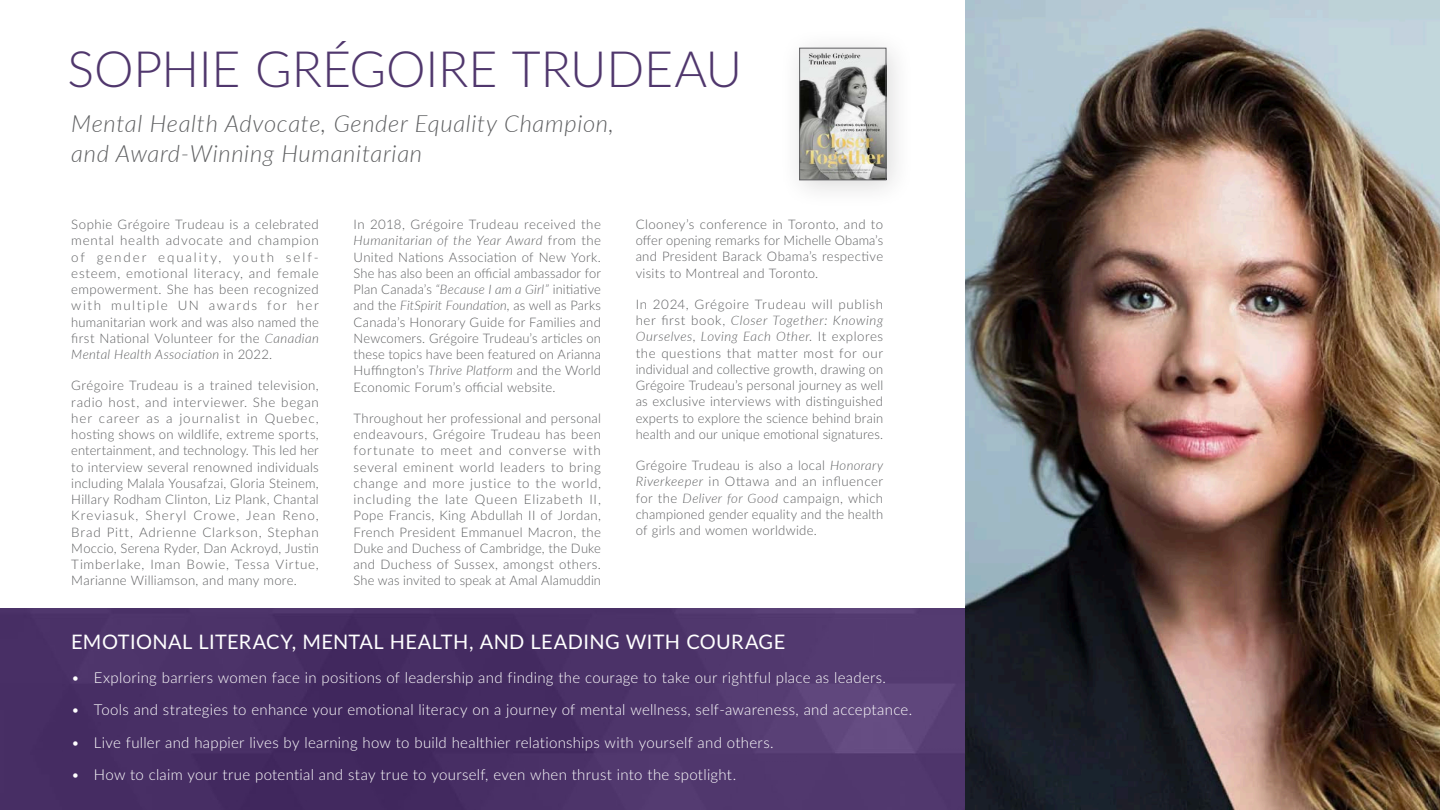
<style>
.page{position:relative;width:1440px;height:810px;background:#fff}
.page>*{position:absolute;margin:0;border:0;box-sizing:border-box;transform-origin:0 0}
.speaker_name_large{font:300 50px "Lato";letter-spacing:-.005em;color:#50376d}
.speaker_title_italic{font:italic 300 23.75px/30px "Lato";letter-spacing:.03em;color:#5f6062}
.speaker_bullets_title{font:20px "Lato";letter-spacing:.02em;color:#fff}
.t1{font:300 15px "Lato";letter-spacing:.02em;color:#fff}
.bio_body_copy_refined{font:300 13.12px/16.2px "Lato";letter-spacing:.015em;color:#5f6062;text-align:justify}
.s1{font-style:italic}
</style>
<div class="page">
<img style="left:0;top:608px;width:966px;height:202px">
<div style="left:779px;top:28px;width:136px;height:181px;background:#231f20;opacity:.17"></div>
<img style="left:802px;top:50px;width:82px;height:128px">
<div style="left:800px;top:48px;width:86px;height:132px;border:1px solid #5f5f62"></div>
<img style="left:966px;top:0;width:474px;height:810px">
<p class="speaker_name_large" style="left:68px;top:35px;width:676px">SOPHIE GRÉGOIRE TRUDEAU</p>
<p class="speaker_title_italic" style="left:71px;top:107px;width:544px">Mental Health Advocate, Gender Equality Champion, and Award-Winning Humanitarian</p>
<p class="bio_body_copy_refined" style="left:71px;top:216px;width:249px">Sophie Grégoire Trudeau is a celebrated mental health advocate and champion of gender equality, youth self&shy;esteem, emotional literacy, and female empowerment. She has been recognized with multiple UN awards for her humanitarian work and was also named the first National Volunteer for the <span class="s1">Canadian Mental Health Association</span> in 2022.</p>
<p class="bio_body_copy_refined" style="left:71px;top:377px;width:249px">Grégoire Trudeau is a trained television, radio host, and interviewer. She began her career as a journalist in Quebec, hosting shows on wildlife, extreme sports, entertainment, and technology. This led her to interview several renowned individuals including Malala Yousafzai, Gloria Steinem, Hillary Rodham Clinton, Liz Plank, Chantal Kreviasuk, Sheryl Crowe, Jean Reno, Brad Pitt, Adrienne Clarkson, Stephan Moccio, Serena Ryder, Dan Ackroyd, Justin Timberlake, Iman Bowie, Tessa Virtue, Marianne Williamson, and many more.</p>
<p class="bio_body_copy_refined" style="left:354px;top:216px;width:249px">In 2018, Grégoire Trudeau received the <span class="s1">Humanitarian of the Year Award</span> from the United Nations Association of New York.<br>She has also been an official ambassador for Plan Canada’s <span class="s1">“Because I am a Girl”</span> initiative and the <span class="s1">FitSpirit Foundation,</span> as well as Parks Canada’s Honorary Guide for Families and Newcomers. Grégoire Trudeau’s articles on these topics have been featured on Arianna Huffington’s <span class="s1">Thrive Platform</span> and the World Economic Forum’s official website.</p>
<p class="bio_body_copy_refined" style="left:354px;top:410px;width:249px">Throughout her professional and personal endeavours, Grégoire Trudeau has been fortunate to meet and converse with several eminent world leaders to bring change and more justice to the world, including the late Queen Elizabeth II, Pope Francis, King Abdullah II of Jordan, French President Emmanuel Macron, the Duke and Duchess of Cambridge, the Duke and Duchess of Sussex, amongst others.<br>She was invited to speak at Amal Alamuddin</p>
<p class="bio_body_copy_refined" style="left:636px;top:215px;width:249px">Clooney’s conference in Toronto, and to offer opening remarks for Michelle Obama’s and President Barack Obama’s respective visits to Montreal and Toronto.</p>
<p class="bio_body_copy_refined" style="left:636px;top:296px;width:249px">In 2024, Grégoire Trudeau will publish her first book, <span class="s1">Closer Together: Knowing Ourselves, Loving Each Other.</span> It explores the questions that matter most for our individual and collective growth, drawing on Grégoire Trudeau’s personal journey as well as exclusive interviews with distinguished experts to explore the science behind brain health and our unique emotional signatures.</p>
<p class="bio_body_copy_refined" style="left:636px;top:457px;width:249px">Grégoire Trudeau is also a local <span class="s1">Honorary Riverkeeper</span> in Ottawa and an influencer for the <span class="s1">Deliver for Good</span> campaign, which championed gender equality and the health of girls and women worldwide.</p>
<p class="speaker_bullets_title" style="left:71px;top:627px;width:716px">EMOTIONAL LITERACY, MENTAL HEALTH, AND LEADING WITH COURAGE</p>
<p class="t1" style="left:71px;top:667px;width:816px">• Exploring barriers women face in positions of leadership and finding the courage to take our rightful place as leaders.</p>
<p class="t1" style="left:71px;top:699px;width:842px">• Tools and strategies to enhance your emotional literacy on a journey of mental wellness, self-awareness, and acceptance.</p>
<p class="t1" style="left:71px;top:732px;width:704px">• Live fuller and happier lives by learning how to build healthier relationships with yourself and others.</p>
<p class="t1" style="left:71px;top:764px;width:666px">• How to claim your true potential and stay true to yourself, even when thrust into the spotlight.</p>
</div>
